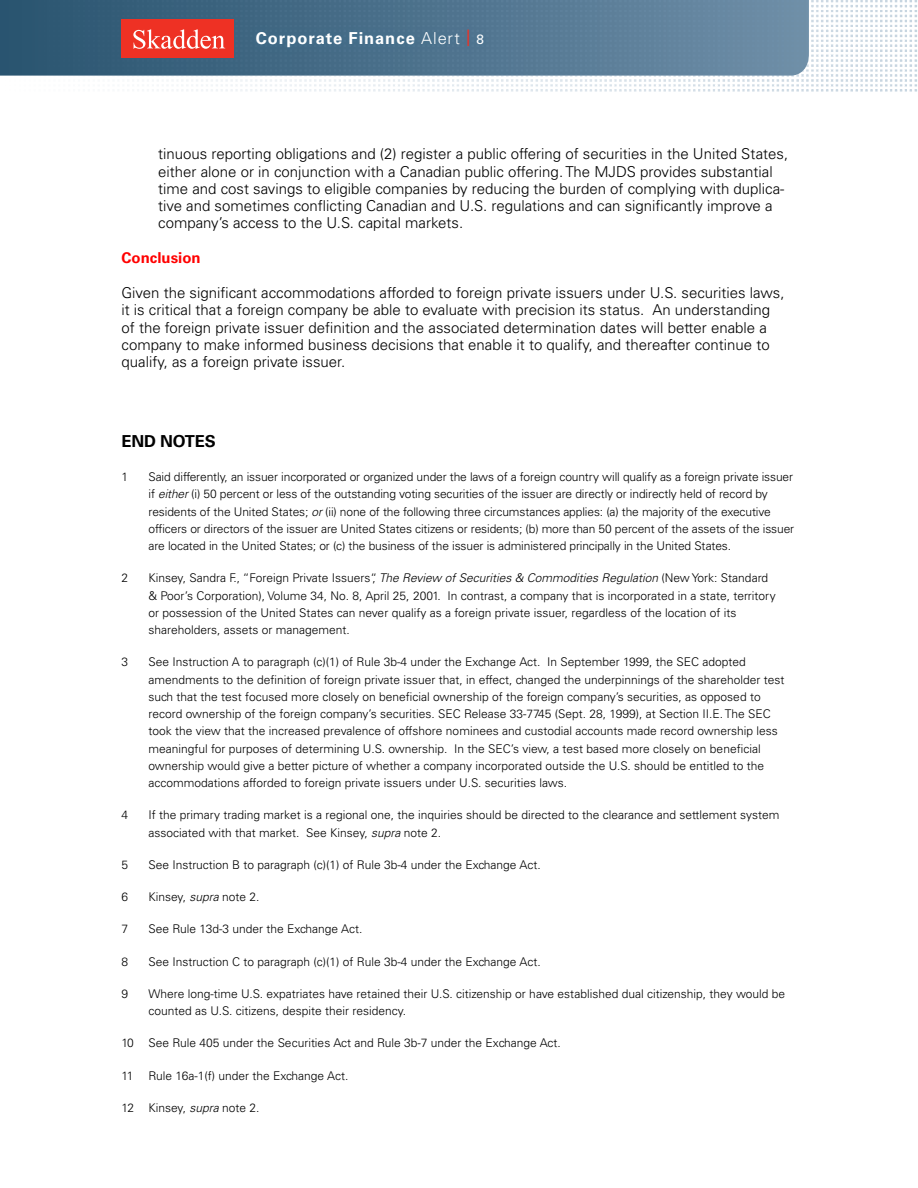
<style>
.page{position:relative;width:918px;height:1188px;background:#fff}
.page>*{position:absolute;margin:0;border:0;box-sizing:border-box;transform-origin:0 0}
.t1{font:700 16.5px "Univers LT Std";letter-spacing:.055em;color:#fff}
.t2{font:700 16.5px "Univers LT Std";letter-spacing:-.01em;color:#000}
.t3{font:300 15px/17.2px "Univers LT Std";color:#000}
.t4{font:700 15px "Univers LT Std";color:#f00}
.t5{font:300 12px/17.2px "Univers LT Std";color:#000}
.s1{font-weight:300}
.s2{font-weight:400;color:#ee3124}
.s3{font-weight:400;font-size:13.5px}
.s4{font-style:italic}
</style>
<div class="page">
<img style="left:0;top:0;width:917px;height:92px">
<div style="left:250px;top:24px;width:242px;height:31px;background:#466e8a"></div>
<div style="left:122px;top:20px;width:112px;height:38px;background:#ee3124"></div>
<svg style="left:133px;top:29px;width:92px;height:20px"></svg>
<h1 class="t1" style="left:256px;top:28px;width:230px">Corporate Finance <span class="s1">Alert</span> <span class="s2">|</span> <span class="s3">8</span></h1>
<p class="t3" style="left:158px;top:145px;width:632px">tinuous reporting obligations and (2) register a public offering of securities in the United States, either alone or in conjunction with a Canadian public offering. The MJDS provides substantial time and cost savings to eligible companies by reducing the burden of complying with duplica&shy;tive and sometimes conflicting Canadian and U.S. regulations and can significantly improve a company’s access to the U.S. capital markets.</p>
<p class="t4" style="left:122px;top:249px;width:81px">Conclusion</p>
<p class="t3" style="left:122px;top:284px;width:665px">Given the significant accommodations afforded to foreign private issuers under U.S. securities laws, it is critical that a foreign company be able to evaluate with precision its status. An understanding of the foreign private issuer definition and the associated determination dates will better enable a company to make informed business decisions that enable it to qualify, and thereafter continue to qualify, as a foreign private issuer.</p>
<h1 class="t2" style="left:122px;top:431px;width:96px">END NOTES</h1>
<p class="t5" style="left:122px;top:468px;width:8px">1</p>
<p class="t5" style="left:148px;top:468px;width:647px">Said differently, an issuer incorporated or organized under the laws of a foreign country will qualify as a foreign private issuer if <span class="s4">either</span> (i) 50 percent or less of the outstanding voting securities of the issuer are directly or indirectly held of record by residents of the United States; <span class="s4">or</span> (ii) none of the following three circumstances applies: (a) the majority of the executive officers or directors of the issuer are United States citizens or residents; (b) more than 50 percent of the assets of the issuer are located in the United States; or (c) the business of the issuer is administered principally in the United States.</p>
<p class="t5" style="left:122px;top:569px;width:8px">2</p>
<p class="t5" style="left:148px;top:569px;width:629px">Kinsey, Sandra F., “Foreign Private Issuers“, <span class="s4">The Review of Securities &amp; Commodities Regulation</span> (New York: Standard &amp; Poor’s Corporation), Volume 34, No. 8, April 25, 2001. In contrast, a company that is incorporated in a state, territory or possession of the United States can never qualify as a foreign private issuer, regardless of the location of its shareholders, assets or management.</p>
<p class="t5" style="left:122px;top:653px;width:8px">3</p>
<p class="t5" style="left:148px;top:653px;width:638px">See Instruction A to paragraph (c)(1) of Rule 3b-4 under the Exchange Act. In September 1999, the SEC adopted amendments to the definition of foreign private issuer that, in effect, changed the underpinnings of the shareholder test such that the test focused more closely on beneficial ownership of the foreign company’s securities, as opposed to record ownership of the foreign company’s securities. SEC Release 33-7745 (Sept. 28, 1999), at Section II.E. The SEC took the view that the increased prevalence of offshore nominees and custodial accounts made record ownership less meaningful for purposes of determining U.S. ownership. In the SEC’s view, a test based more closely on beneficial ownership would give a better picture of whether a company incorporated outside the U.S. should be entitled to the accommodations afforded to foreign private issuers under U.S. securities laws.</p>
<p class="t5" style="left:122px;top:806px;width:8px">4</p>
<p class="t5" style="left:148px;top:806px;width:632px">If the primary trading market is a regional one, the inquiries should be directed to the clearance and settlement system associated with that market. See Kinsey, <span class="s4">supra</span> note 2.</p>
<p class="t5" style="left:122px;top:856px;width:8px">5</p>
<p class="t5" style="left:148px;top:856px;width:394px">See Instruction B to paragraph (c)(1) of Rule 3b-4 under the Exchange Act.</p>
<p class="t5" style="left:122px;top:888px;width:8px">6</p>
<p class="t5" style="left:148px;top:888px;width:112px">Kinsey, <span class="s4">supra</span> note 2.</p>
<p class="t5" style="left:122px;top:920px;width:8px">7</p>
<p class="t5" style="left:148px;top:920px;width:215px">See Rule 13d-3 under the Exchange Act.</p>
<p class="t5" style="left:122px;top:953px;width:8px">8</p>
<p class="t5" style="left:148px;top:953px;width:394px">See Instruction C to paragraph (c)(1) of Rule 3b-4 under the Exchange Act.</p>
<p class="t5" style="left:122px;top:985px;width:8px">9</p>
<p class="t5" style="left:148px;top:985px;width:638px">Where long-time U.S. expatriates have retained their U.S. citizenship or have established dual citizenship, they would be counted as U.S. citizens, despite their residency.</p>
<p class="t5" style="left:122px;top:1034px;width:441px">10 See Rule 405 under the Securities Act and Rule 3b-7 under the Exchange Act.</p>
<p class="t5" style="left:122px;top:1067px;width:13px">11</p>
<p class="t5" style="left:148px;top:1067px;width:201px">Rule 16a-1(f) under the Exchange Act.</p>
<p class="t5" style="left:122px;top:1099px;width:139px">12 Kinsey, <span class="s4">supra</span> note 2.</p>
</div>
